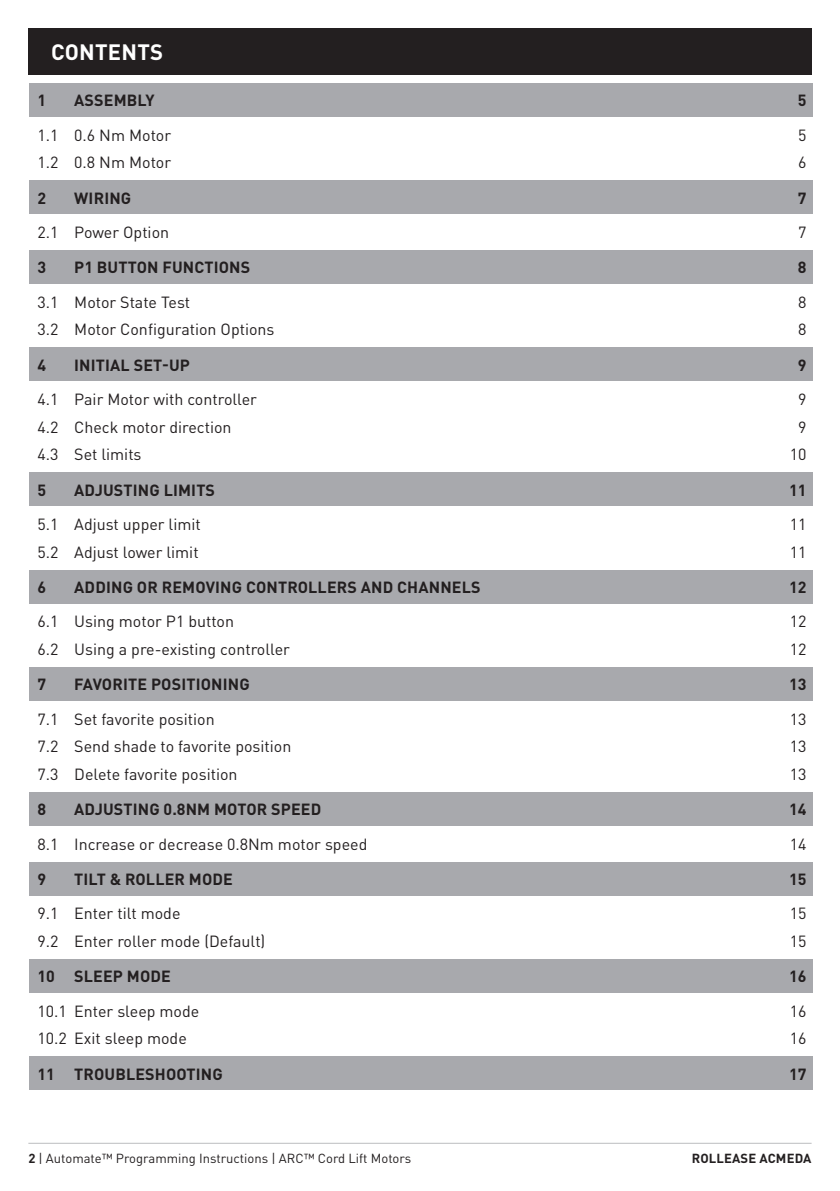
<style>
.page{position:relative;width:840px;height:1191px;background:#fff}
.page>*{position:absolute;margin:0;border:0;box-sizing:border-box;transform-origin:0 0}
.Heading_NoTOC{font:700 22px "DINOT";letter-spacing:.01em;color:#fff}
.t1{font:16px "DINOT";color:#231f20}
.t2{font:700 16px "DINOT";letter-spacing:.01em;color:#231f20}
.t3{font:13px "DINOT";color:#231f20}
.t4{font:700 13px "DINOT";letter-spacing:.01em;color:#231f20}
.s1{font-weight:700}
</style>
<div class="page">
<hr style="left:28px;top:1142px;width:783px;height:1px;background:#bcbdc0">
<div style="left:28px;top:70px;width:13px;height:5px;background:#231f20"></div>
<div style="left:798px;top:70px;width:13px;height:5px;background:#231f20"></div>
<div style="left:28px;top:28px;width:783px;height:43px;background:#231f20"></div>
<div style="left:40px;top:30px;width:759px;height:45px;background:#231f20"></div>
<div style="left:29px;top:84px;width:782px;height:33px;background:#a8a9ad"></div>
<div style="left:29px;top:181px;width:782px;height:33px;background:#a8a9ad"></div>
<div style="left:29px;top:250px;width:782px;height:33px;background:#a8a9ad"></div>
<div style="left:29px;top:348px;width:782px;height:33px;background:#a8a9ad"></div>
<div style="left:29px;top:473px;width:782px;height:33px;background:#a8a9ad"></div>
<div style="left:29px;top:570px;width:782px;height:33px;background:#a8a9ad"></div>
<div style="left:29px;top:667px;width:782px;height:33px;background:#a8a9ad"></div>
<div style="left:29px;top:792px;width:782px;height:33px;background:#a8a9ad"></div>
<div style="left:29px;top:862px;width:782px;height:33px;background:#a8a9ad"></div>
<div style="left:29px;top:959px;width:782px;height:33px;background:#a8a9ad"></div>
<div style="left:29px;top:1056px;width:782px;height:33px;background:#a8a9ad"></div>
<p class="Heading_NoTOC" style="left:51px;top:38px;width:113px">CONTENTS</p>
<p class="t2" style="left:37px;top:90px;width:10px">1</p>
<p class="t2" style="left:74px;top:90px;width:82px">ASSEMBLY</p>
<p class="t2" style="left:797px;top:90px;width:10px">5</p>
<p class="t1" style="left:37px;top:125px;width:135px">1.1 0.6 Nm Motor</p>
<p class="t1" style="left:797px;top:125px;width:10px">5</p>
<p class="t1" style="left:37px;top:153px;width:135px">1.2 0.8 Nm Motor</p>
<p class="t1" style="left:797px;top:153px;width:10px">6</p>
<p class="t2" style="left:37px;top:187px;width:10px">2</p>
<p class="t2" style="left:74px;top:187px;width:58px">WIRING</p>
<p class="t2" style="left:797px;top:187px;width:10px">7</p>
<p class="t1" style="left:37px;top:222px;width:133px">2.1 Power Option</p>
<p class="t1" style="left:797px;top:222px;width:10px">7</p>
<p class="t2" style="left:37px;top:257px;width:10px">3</p>
<p class="t2" style="left:74px;top:257px;width:177px">P1 BUTTON FUNCTIONS</p>
<p class="t2" style="left:797px;top:257px;width:10px">8</p>
<p class="t1" style="left:37px;top:292px;width:154px">3.1 Motor State Test</p>
<p class="t1" style="left:797px;top:292px;width:10px">8</p>
<p class="t1" style="left:37px;top:319px;width:238px">3.2 Motor Configuration Options</p>
<p class="t1" style="left:797px;top:319px;width:10px">8</p>
<p class="t2" style="left:37px;top:354px;width:10px">4</p>
<p class="t2" style="left:74px;top:354px;width:117px">INITIAL SET-UP</p>
<p class="t2" style="left:797px;top:354px;width:10px">9</p>
<p class="t1" style="left:37px;top:389px;width:221px">4.1 Pair Motor with controller</p>
<p class="t1" style="left:797px;top:389px;width:10px">9</p>
<p class="t1" style="left:37px;top:417px;width:196px">4.2 Check motor direction</p>
<p class="t1" style="left:797px;top:417px;width:10px">9</p>
<p class="t1" style="left:37px;top:444px;width:106px">4.3 Set limits</p>
<p class="t1" style="left:789px;top:444px;width:18px">10</p>
<p class="t2" style="left:37px;top:479px;width:10px">5</p>
<p class="t2" style="left:74px;top:479px;width:142px">ADJUSTING LIMITS</p>
<p class="t2" style="left:788px;top:479px;width:19px">11</p>
<p class="t1" style="left:37px;top:514px;width:165px">5.1 Adjust upper limit</p>
<p class="t1" style="left:789px;top:514px;width:18px">11</p>
<p class="t1" style="left:37px;top:542px;width:163px">5.2 Adjust lower limit</p>
<p class="t1" style="left:789px;top:542px;width:18px">11</p>
<p class="t2" style="left:37px;top:577px;width:10px">6</p>
<p class="t2" style="left:74px;top:577px;width:407px">ADDING OR REMOVING CONTROLLERS AND CHANNELS</p>
<p class="t2" style="left:788px;top:577px;width:19px">12</p>
<p class="t1" style="left:37px;top:611px;width:198px">6.1 Using motor P1 button</p>
<p class="t1" style="left:789px;top:611px;width:18px">12</p>
<p class="t1" style="left:37px;top:639px;width:254px">6.2 Using a pre-existing controller</p>
<p class="t1" style="left:789px;top:639px;width:18px">12</p>
<p class="t2" style="left:37px;top:674px;width:10px">7</p>
<p class="t2" style="left:74px;top:674px;width:177px">FAVORITE POSITIONING</p>
<p class="t2" style="left:788px;top:674px;width:19px">13</p>
<p class="t1" style="left:37px;top:709px;width:179px">7.1 Set favorite position</p>
<p class="t1" style="left:789px;top:709px;width:18px">13</p>
<p class="t1" style="left:37px;top:736px;width:255px">7.2 Send shade to favorite position</p>
<p class="t1" style="left:789px;top:736px;width:18px">13</p>
<p class="t1" style="left:37px;top:764px;width:201px">7.3 Delete favorite position</p>
<p class="t1" style="left:789px;top:764px;width:18px">13</p>
<p class="t2" style="left:37px;top:799px;width:10px">8</p>
<p class="t2" style="left:74px;top:799px;width:248px">ADJUSTING 0.8NM MOTOR SPEED</p>
<p class="t2" style="left:788px;top:799px;width:19px">14</p>
<p class="t1" style="left:37px;top:833px;width:331px">8.1 Increase or decrease 0.8Nm motor speed</p>
<p class="t1" style="left:789px;top:833px;width:18px">14</p>
<p class="t2" style="left:37px;top:868px;width:10px">9</p>
<p class="t2" style="left:74px;top:868px;width:160px">TILT &amp; ROLLER MODE</p>
<p class="t2" style="left:788px;top:868px;width:19px">15</p>
<p class="t1" style="left:37px;top:903px;width:144px">9.1 Enter tilt mode</p>
<p class="t1" style="left:789px;top:903px;width:18px">15</p>
<p class="t1" style="left:37px;top:931px;width:229px">9.2 Enter roller mode (Default)</p>
<p class="t1" style="left:789px;top:931px;width:18px">15</p>
<p class="t2" style="left:37px;top:966px;width:135px">10 SLEEP MODE</p>
<p class="t2" style="left:788px;top:966px;width:19px">16</p>
<p class="t1" style="left:37px;top:1000px;width:163px">10.1 Enter sleep mode</p>
<p class="t1" style="left:789px;top:1000px;width:18px">16</p>
<p class="t1" style="left:37px;top:1028px;width:151px">10.2 Exit sleep mode</p>
<p class="t1" style="left:789px;top:1028px;width:18px">16</p>
<p class="t2" style="left:37px;top:1063px;width:187px">11 TROUBLESHOOTING</p>
<p class="t2" style="left:788px;top:1063px;width:19px">17</p>
<p class="t3" style="left:28px;top:1149px;width:384px"><span class="s1">2</span> | Automate™ Programming Instructions | ARC™ Cord Lift Motors</p>
<p class="t4" style="left:691px;top:1149px;width:121px">ROLLEASE ACMEDA</p>
</div>
